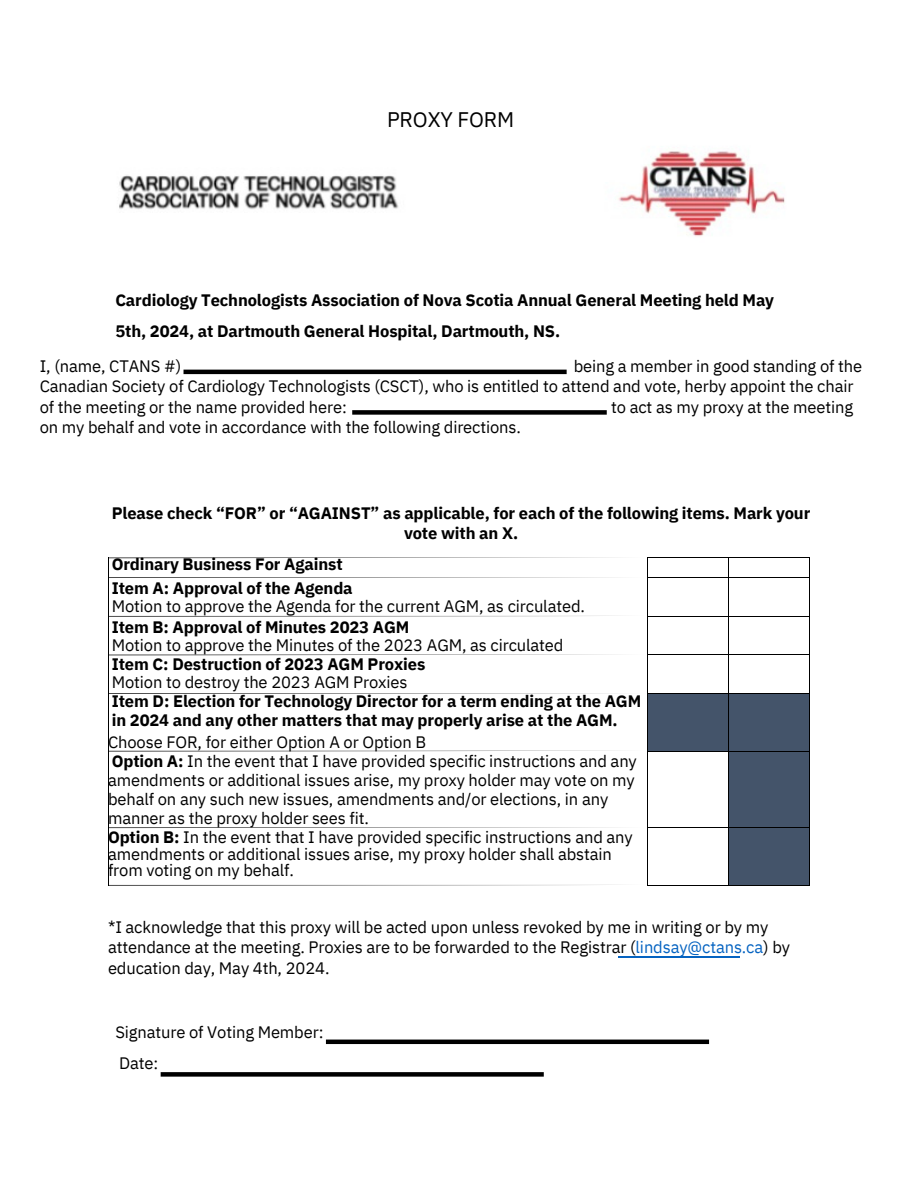
<style>
.page{position:relative;width:918px;height:1188px;background:#fff}
.page>*{position:absolute;margin:0;border:0;box-sizing:border-box;transform-origin:0 0}
.t1{font:21px "IBM Plex Sans";letter-spacing:-.01em;color:#000}
.t2{font:16.5px/19.2px "IBM Plex Sans";letter-spacing:-.01em;color:#000}
.t3{font:700 16.5px/20.2px "IBM Plex Sans";letter-spacing:-.01em;color:#000}
.s1{font-weight:700}
.s2{color:#0563c1}
</style>
<div class="page">
<img style="left:119px;top:175px;width:280px;height:35px">
<img style="left:618px;top:151px;width:167px;height:85px">
<hr style="left:619px;top:956px;width:121px;height:1px;background:#0563c1">
<hr style="left:648px;top:558px;width:80px;height:1px;background:#000">
<hr style="left:729px;top:558px;width:80px;height:1px;background:#000">
<svg style="left:108px;top:558px;width:540px;height:20px"></svg>
<hr style="left:648px;top:577px;width:80px;height:1px;background:#000">
<svg style="left:728px;top:558px;width:1px;height:20px"></svg>
<hr style="left:729px;top:577px;width:80px;height:1px;background:#000">
<svg style="left:809px;top:558px;width:1px;height:20px"></svg>
<hr style="left:108px;top:578px;width:1px;height:38px;background:#000">
<hr style="left:647px;top:578px;width:1px;height:38px;background:#000">
<hr style="left:728px;top:578px;width:1px;height:38px;background:#000">
<hr style="left:809px;top:578px;width:1px;height:38px;background:#000">
<svg style="left:108px;top:616px;width:540px;height:1px"></svg>
<hr style="left:648px;top:616px;width:80px;height:1px;background:#000">
<hr style="left:729px;top:616px;width:80px;height:1px;background:#000">
<hr style="left:108px;top:617px;width:1px;height:38px;background:#000">
<hr style="left:647px;top:617px;width:1px;height:38px;background:#000">
<hr style="left:728px;top:617px;width:1px;height:38px;background:#000">
<hr style="left:809px;top:617px;width:1px;height:38px;background:#000">
<svg style="left:109px;top:655px;width:225px;height:1px"></svg>
<hr style="left:648px;top:655px;width:80px;height:1px;background:#000">
<hr style="left:729px;top:655px;width:80px;height:1px;background:#000">
<hr style="left:108px;top:655px;width:1px;height:38px;background:#000">
<hr style="left:647px;top:655px;width:1px;height:38px;background:#000">
<hr style="left:728px;top:655px;width:1px;height:38px;background:#000">
<hr style="left:809px;top:655px;width:1px;height:38px;background:#000">
<div style="left:648px;top:694px;width:80px;height:57px;background:#44546a"></div>
<div style="left:729px;top:694px;width:80px;height:57px;background:#44546a"></div>
<svg style="left:108px;top:693px;width:540px;height:1px"></svg>
<hr style="left:648px;top:693px;width:80px;height:1px;background:#000">
<hr style="left:729px;top:693px;width:80px;height:1px;background:#000">
<hr style="left:108px;top:694px;width:1px;height:57px;background:#000">
<hr style="left:647px;top:694px;width:1px;height:57px;background:#000">
<hr style="left:728px;top:694px;width:1px;height:57px;background:#000">
<hr style="left:809px;top:694px;width:1px;height:57px;background:#000">
<div style="left:729px;top:752px;width:80px;height:75px;background:#44546a"></div>
<svg style="left:108px;top:751px;width:540px;height:1px"></svg>
<hr style="left:648px;top:751px;width:80px;height:1px;background:#000">
<hr style="left:729px;top:751px;width:80px;height:1px;background:#000">
<hr style="left:108px;top:752px;width:1px;height:75px;background:#000">
<hr style="left:647px;top:752px;width:1px;height:75px;background:#000">
<hr style="left:728px;top:752px;width:1px;height:75px;background:#000">
<hr style="left:809px;top:752px;width:1px;height:75px;background:#000">
<div style="left:729px;top:828px;width:80px;height:57px;background:#44546a"></div>
<svg style="left:108px;top:827px;width:540px;height:1px"></svg>
<hr style="left:648px;top:827px;width:80px;height:1px;background:#000">
<hr style="left:729px;top:827px;width:80px;height:1px;background:#000">
<hr style="left:108px;top:828px;width:1px;height:57px;background:#000">
<hr style="left:647px;top:828px;width:1px;height:57px;background:#000">
<svg style="left:108px;top:885px;width:540px;height:1px"></svg>
<hr style="left:648px;top:885px;width:80px;height:1px;background:#000">
<hr style="left:728px;top:828px;width:1px;height:57px;background:#000">
<hr style="left:729px;top:885px;width:80px;height:1px;background:#000">
<hr style="left:809px;top:828px;width:1px;height:57px;background:#000">
<hr style="left:184px;top:370px;width:383px;height:4px;background:#000">
<div style="left:352px;top:410px;width:255px;height:5px;background:#000"></div>
<hr style="left:326px;top:1040px;width:383px;height:4px;background:#000">
<div style="left:161px;top:1072px;width:383px;height:5px;background:#000"></div>
<p class="t1" style="left:387px;top:106px;width:129px">PROXY FORM</p>
<p class="t3" style="left:115px;top:284px;width:660px;line-height:31.5px">Cardiology Technologists Association of Nova Scotia Annual General Meeting held May<br>5th, 2024, at Dartmouth General Hospital, Dartmouth, NS.</p>
<p class="t2" style="left:40px;top:356px;width:143px">I, (name, CTANS #)</p>
<p class="t2" style="left:40px;top:356px;width:824px;line-height:20.2px;text-indent:534px">being a member in good standing of the<br>Canadian Society of Cardiology Technologists (CSCT), who is entitled to attend and vote, herby appoint the chair of the meeting or the name provided here:</p>
<p class="t2" style="left:611px;top:397px;width:244px">to act as my proxy at the meeting</p>
<p class="t2" style="left:40px;top:417px;width:483px">on my behalf and vote in accordance with the following directions.</p>
<p class="t3" style="left:112px;top:503px;width:700px;text-align:center">Please check “FOR” or “AGAINST” as applicable, for each of the following items. Mark your vote with an X.</p>
<p class="t3" style="left:112px;top:551px;width:242px;line-height:24.8px">Ordinary Business For Against<br>Item A: Approval of the Agenda</p>
<p class="t2" style="left:112px;top:597px;width:475px">Motion to approve the Agenda for the current AGM, as circulated.</p>
<p class="t3" style="left:112px;top:616px;width:299px">Item B: Approval of Minutes 2023 AGM</p>
<p class="t2" style="left:112px;top:635px;width:453px">Motion to approve the Minutes of the 2023 AGM, as circulated</p>
<p class="t3" style="left:112px;top:653px;width:315px">Item C: Destruction of 2023 AGM Proxies</p>
<p class="t2" style="left:112px;top:672px;width:297px">Motion to destroy the 2023 AGM Proxies</p>
<p class="t3" style="left:112px;top:691px;width:531px;line-height:19.2px">Item D: Election for Technology Director for a term ending at the AGM in 2024 and any other matters that may properly arise at the AGM.</p>
<p class="t2" style="left:108px;top:732px;width:530px">Choose FOR, for either Option A or Option B<br><span class="s1">Option A:</span> In the event that I have provided specific instructions and any amendments or additional issues arise, my proxy holder may vote on my behalf on any such new issues, amendments and/or elections, in any manner as the proxy holder sees fit.<br><span class="s1">Option B:</span> In the event that I have provided specific instructions and any</p>
<p class="t2" style="left:108px;top:846px;width:505px;line-height:15.8px">amendments or additional issues arise, my proxy holder shall abstain from voting on my behalf.</p>
<p class="t2" style="left:108px;top:917px;width:684px;line-height:20.2px">*I acknowledge that this proxy will be acted upon unless revoked by me in writing or by my attendance at the meeting. Proxies are to be forwarded to the Registrar (<span class="s2">lindsay@ctans.ca</span>) by education day, May 4th, 2024.</p>
<p class="t2" style="left:115px;top:1016px;width:210px;line-height:31.5px">Signature of Voting Member:<br>Date:</p>
</div>
